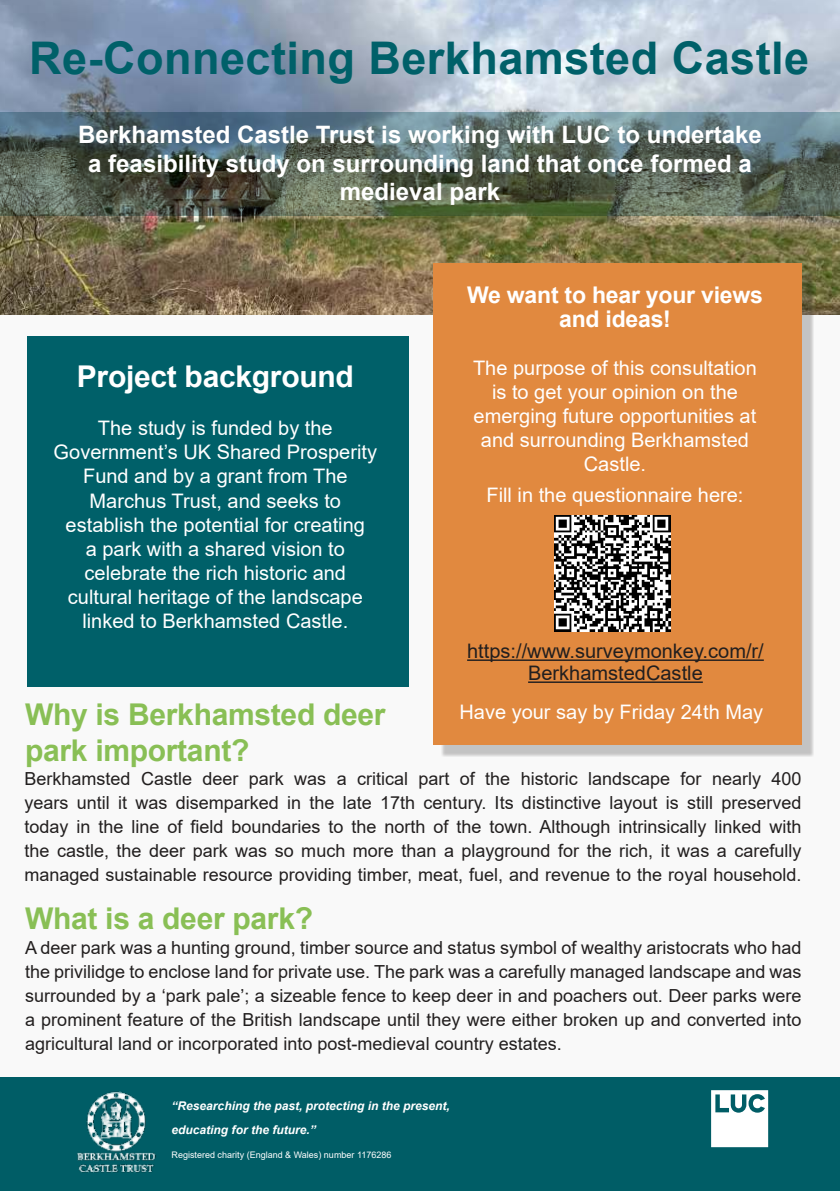
<style>
.page{position:relative;width:840px;height:1191px;background:#fff}
.page>*{position:absolute;margin:0;border:0;box-sizing:border-box;transform-origin:0 0}
.t1{font:700 45px "Arial";letter-spacing:.01em;color:#006069}
.t2{font:700 30px/36.2px "Arial";letter-spacing:-.01em;color:#89bf55}
.t3{font:700 30px "Arial";letter-spacing:-.01em;color:#fff}
.t4{font:700 24px/28.8px "Arial";color:#fff;text-align:center}
.t5{font:700 23px/24px "Arial";letter-spacing:-.01em;color:#fff;text-align:center}
.t6{font:20px/24px "Arial";color:#fff;text-align:center}
.t7{font:20px/22px "Arial";color:#221f1f;text-align:center}
.t8{font:18px/24px "Arial";color:#221f1f;text-align:justify}
.t9{font:italic 700 12px/24px "Arial";color:#fff}
.t10{font:9px "Arial";color:#fff}
</style>
<div class="page">
<div style="left:0;top:0;width:839px;height:1191px;background:#f9f9f9"></div>
<img style="left:0;top:0;width:839px;height:315px">
<div style="left:27px;top:336px;width:381px;height:350px;background:#006069"></div>
<div style="left:441px;top:271px;width:372px;height:486px;background:#221f1f;opacity:.25"></div>
<div style="left:433px;top:263px;width:368px;height:481px;background:#e1893f"></div>
<div style="left:0;top:1077px;width:839px;height:114px;background:#006069"></div>
<svg style="left:0;top:111px;width:839px;height:104px;background:#576760"></svg>
<svg style="left:711px;top:1090px;width:56px;height:57px;background:#dae7e8"></svg>
<img style="left:77px;top:1091px;width:79px;height:81px">
<img style="left:554px;top:515px;width:115px;height:116px">
<hr style="left:467px;top:659px;width:296px;height:2px;background:#221f1f">
<hr style="left:528px;top:681px;width:174px;height:2px;background:#221f1f">
<h1 class="t1" style="left:29px;top:41px;width:781px">Re-Connecting Berkhamsted Castle</h1>
<h3 class="t4" style="left:78px;top:122px;width:684px">Berkhamsted Castle Trust is working with LUC to undertake a feasibility study on surrounding land that once formed a medieval park</h3>
<h2 class="t3" style="left:77px;top:365px;width:278px">Project background</h2>
<p class="t6" style="left:54px;top:418px;width:325px">The study is funded by the<br>Government’s UK Shared Prosperity<br>Fund and by a grant from The<br>Marchus Trust, and seeks to establish the potential for creating<br>a park with a shared vision to celebrate the rich historic and cultural heritage of the landscape linked to Berkhamsted Castle.</p>
<h2 class="t2" style="left:25px;top:698px;width:362px">Why is Berkhamsted deer park important?</h2>
<p class="t5" style="left:467px;top:285px;width:297px">We want to hear your views and ideas!</p>
<p class="t6" style="left:473px;top:358px;width:285px">The purpose of this consultation is to get your opinion on the emerging future opportunities at and surrounding Berkhamsted<br>Castle.</p>
<p class="t6" style="left:486px;top:485px;width:258px">Fill in the questionnaire here:</p>
<p class="t7" style="left:467px;top:642px;width:298px">https://www.surveymonkey.com/r/<br>BerkhamstedCastle</p>
<p class="t6" style="left:459px;top:702px;width:305px">Have your say by Friday 24th May</p>
<p class="t8" style="left:24px;top:768px;width:778px">Berkhamsted Castle deer park was a critical part of the historic landscape for nearly 400 years until it was disemparked in the late 17th century. Its distinctive layout is still preserved today in the line of field boundaries to the north of the town. Although intrinsically linked with the castle, the deer park was so much more than a playground for the rich, it was a carefully managed sustainable resource providing timber, meat, fuel, and revenue to the royal household.</p>
<h2 class="t2" style="left:25px;top:903px;width:289px">What is a deer park?</h2>
<p class="t8" style="left:25px;top:936px;width:777px">A deer park was a hunting ground, timber source and status symbol of wealthy aristocrats who had the privilidge to enclose land for private use. The park was a carefully managed landscape and was surrounded by a ‘park pale’; a sizeable fence to keep deer in and poachers out. Deer parks were a prominent feature of the British landscape until they were either broken up and converted into agricultural land or incorporated into post-medieval country estates.</p>
<p class="t9" style="left:171px;top:1095px;width:280px">“Researching the past, protecting in the present, educating for the future.”</p>
<p class="t10" style="left:171px;top:1151px;width:221px">Registered charity (England &amp; Wales) number 1176286</p>
</div>
